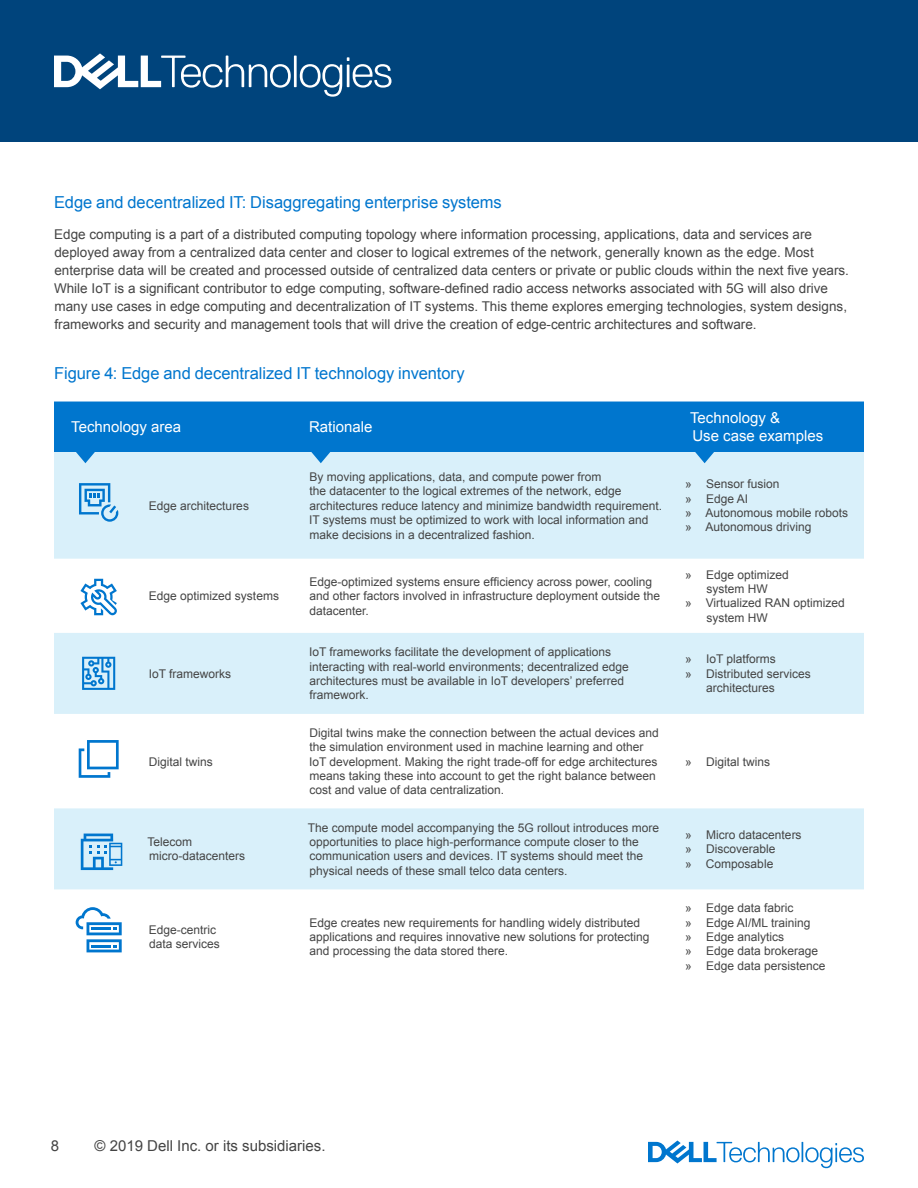
<style>
.page{position:relative;width:918px;height:1188px;background:#fff}
.page>*{position:absolute;margin:0;border:0;box-sizing:border-box;transform-origin:0 0}
.Paragraph_subhead_12{font:16.5px "Arial";color:#0076ce}
.t1{font:15px "Arial";color:#fff}
.t2{font:15px "Arial";color:#444}
.Body_copy_Dell_Dark{font:13.5px/18px "Arial";color:#444}
.t3{font:12px/14.4px "Arial";color:#444}
</style>
<div class="page">
<svg style="left:648px;top:1141px;width:216px;height:27px"></svg>
<div style="left:0;top:0;width:918px;height:142px;background:#00447c"></div>
<svg style="left:54px;top:53px;width:338px;height:44px"></svg>
<svg style="left:54px;top:463px;width:810px;height:426px;fill:#d9f0fa"></svg>
<svg style="left:54px;top:402px;width:810px;height:61px;background:#258bd5"></svg>
<svg style="left:80px;top:579px;width:37px;height:36px"></svg>
<svg style="left:82px;top:657px;width:33px;height:33px"></svg>
<svg style="left:79px;top:483px;width:39px;height:39px;background:#8bc4ea"></svg>
<svg style="left:79px;top:740px;width:40px;height:38px"></svg>
<svg style="left:76px;top:907px;width:46px;height:45px"></svg>
<svg style="left:81px;top:834px;width:41px;height:36px"></svg>
<p class="Paragraph_subhead_12" style="left:54px;top:191px;width:449px">Edge and decentralized IT: Disaggregating enterprise systems</p>
<p class="Body_copy_Dell_Dark" style="left:54px;top:225px;width:796px">Edge computing is a part of a distributed computing topology where information processing, applications, data and services are deployed away from a centralized data center and closer to logical extremes of the network, generally known as the edge. Most enterprise data will be created and processed outside of centralized data centers or private or public clouds within the next five years.<br>While IoT is a significant contributor to edge computing, software-defined radio access networks associated with 5G will also drive many use cases in edge computing and decentralization of IT systems. This theme explores emerging technologies, system designs, frameworks and security and management tools that will drive the creation of edge-centric architectures and software.</p>
<p class="Paragraph_subhead_12" style="left:54px;top:362px;width:412px">Figure 4: Edge and decentralized IT technology inventory</p>
<p class="t1" style="left:71px;top:417px;width:112px">Technology area</p>
<p class="t1" style="left:309px;top:417px;width:65px">Rationale</p>
<p class="t1" style="left:690px;top:408px;width:92px">Technology &amp;</p>
<p class="t1" style="left:692px;top:426px;width:132px">Use case examples</p>
<p class="t3" style="left:149px;top:498px;width:102px">Edge architectures</p>
<p class="t3" style="left:149px;top:589px;width:132px">Edge optimized systems</p>
<p class="t3" style="left:149px;top:666px;width:84px">IoT frameworks</p>
<p class="t3" style="left:149px;top:754px;width:66px">Digital twins</p>
<p class="t3" style="left:147px;top:835px;width:99px">Telecom micro-datacenters</p>
<p class="t3" style="left:309px;top:470px;width:355px">By moving applications, data, and compute power from<br>the datacenter to the logical extremes of the network, edge architectures reduce latency and minimize bandwidth requirement.<br>IT systems must be optimized to work with local information and make decisions in a decentralized fashion.</p>
<p class="t3" style="left:685px;top:477px;width:96px">» Sensor fusion</p>
<p class="t3" style="left:685px;top:491px;width:65px">» Edge AI</p>
<p class="t3" style="left:685px;top:506px;width:165px">» Autonomous mobile robots</p>
<p class="t3" style="left:685px;top:520px;width:128px">» Autonomous driving</p>
<p class="t3" style="left:309px;top:574px;width:352px">Edge-optimized systems ensure efficiency across power, cooling and other factors involved in infrastructure deployment outside the datacenter.</p>
<p class="t3" style="left:685px;top:567px;width:105px;text-align:center">» Edge optimized system HW</p>
<p class="t3" style="left:706px;top:596px;width:140px;text-indent:-21px">» Virtualized RAN optimized system HW</p>
<p class="t3" style="left:309px;top:645px;width:321px">IoT frameworks facilitate the development of applications interacting with real-world environments; decentralized edge architectures must be available in IoT developers’ preferred framework.</p>
<p class="t3" style="left:685px;top:652px;width:92px">» IoT platforms</p>
<p class="t3" style="left:706px;top:666px;width:106px;text-indent:-21px">» Distributed services architectures</p>
<p class="t3" style="left:309px;top:725px;width:351px">Digital twins make the connection between the actual devices and the simulation environment used in machine learning and other IoT development. Making the right trade-off for edge architectures means taking these into account to get the right balance between cost and value of data centralization.</p>
<p class="t3" style="left:685px;top:754px;width:87px">» Digital twins</p>
<p class="t3" style="left:308px;top:820px;width:353px">The compute model accompanying the 5G rollout introduces more opportunities to place high-performance compute closer to the communication users and devices. IT systems should meet the physical needs of these small telco data centers.</p>
<p class="t3" style="left:685px;top:828px;width:118px">» Micro datacenters</p>
<p class="t3" style="left:685px;top:842px;width:92px">» Discoverable</p>
<p class="t3" style="left:685px;top:856px;width:90px">» Composable</p>
<p class="t3" style="left:149px;top:923px;width:72px">Edge-centric data services</p>
<p class="t3" style="left:309px;top:915px;width:342px">Edge creates new requirements for handling widely distributed applications and requires innovative new solutions for protecting and processing the data stored there.</p>
<p class="t3" style="left:685px;top:901px;width:110px">» Edge data fabric</p>
<p class="t3" style="left:685px;top:915px;width:127px">» Edge AI/ML training</p>
<p class="t3" style="left:685px;top:930px;width:101px">» Edge analytics</p>
<p class="t3" style="left:685px;top:944px;width:135px">» Edge data brokerage</p>
<p class="t3" style="left:685px;top:959px;width:142px">» Edge data persistence</p>
<p class="t2" style="left:51px;top:1136px;width:10px">8</p>
<p class="t2" style="left:94px;top:1136px;width:233px">© 2019 Dell Inc. or its subsidiaries.</p>
</div>
